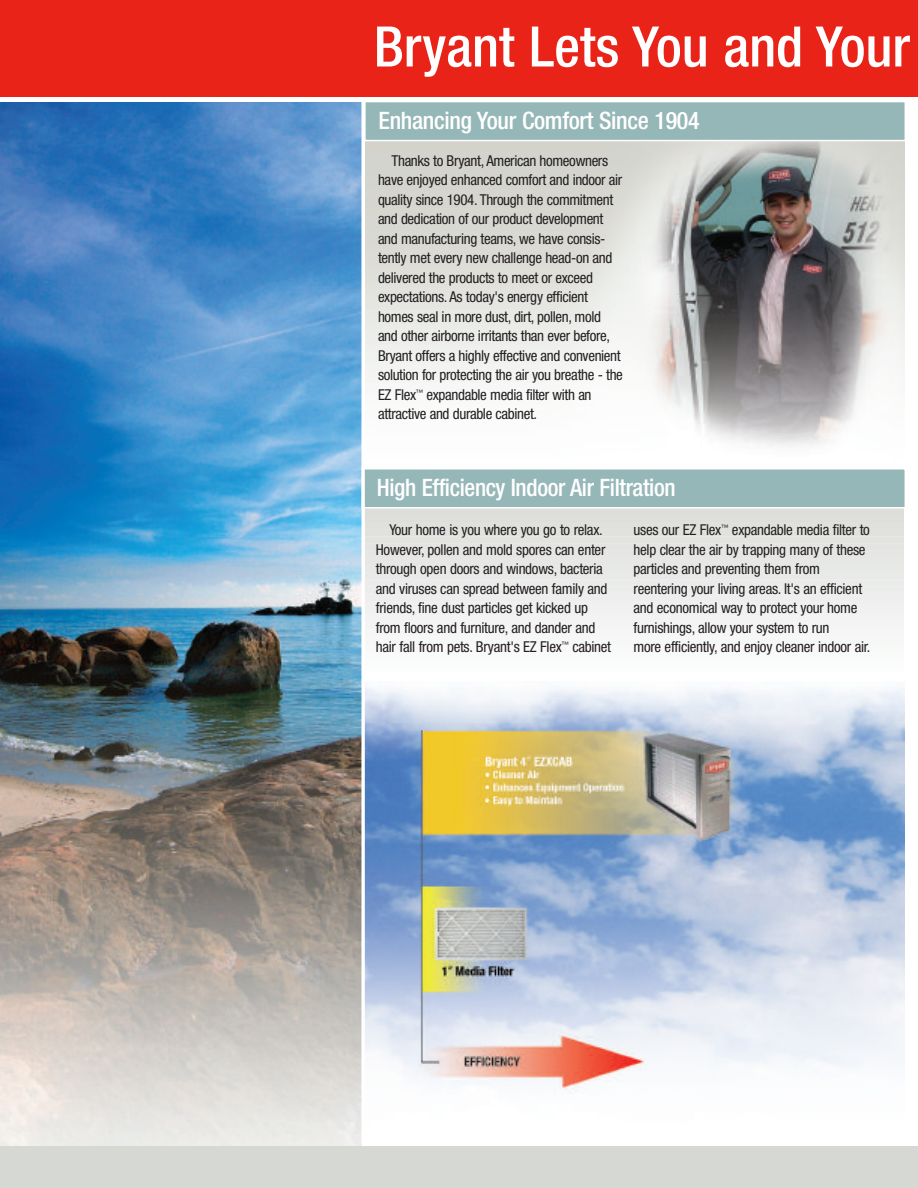
<style>
.page{position:relative;width:918px;height:1188px;background:#fff}
.page>*{position:absolute;margin:0;border:0;box-sizing:border-box;transform-origin:0 0}
.t1{font:500 condensed 55.95px "Helvetica Neue";color:#fff}
.t2{font:500 condensed 24px "Helvetica Neue";letter-spacing:-.015em;color:#fff}
.t3{font:condensed 15px/19.5px "Helvetica Neue";letter-spacing:-.025em;color:#231f20}
</style>
<div class="page">
<img style="left:0;top:103px;width:361px;height:1043px">
<svg style="left:365px;top:508px;width:538px;height:4px;background:#e1e2de"></svg>
<div style="left:363px;top:512px;width:540px;height:12px;background:#dedfdc"></div>
<div style="left:363px;top:520px;width:540px;height:12px;background:#e0e0dd"></div>
<div style="left:363px;top:527px;width:540px;height:12px;background:#e1e2df"></div>
<div style="left:363px;top:534px;width:540px;height:12px;background:#e3e3e0"></div>
<div style="left:363px;top:541px;width:540px;height:12px;background:#e4e4e2"></div>
<div style="left:363px;top:548px;width:540px;height:12px;background:#e6e6e4"></div>
<div style="left:363px;top:555px;width:540px;height:12px;background:#e7e7e5"></div>
<div style="left:363px;top:563px;width:540px;height:12px;background:#e7e9e6"></div>
<div style="left:363px;top:570px;width:540px;height:12px;background:#e8eae8"></div>
<div style="left:363px;top:577px;width:540px;height:12px;background:#eaebea"></div>
<div style="left:363px;top:584px;width:540px;height:12px;background:#ebedeb"></div>
<div style="left:363px;top:591px;width:540px;height:12px;background:#edeeed"></div>
<div style="left:363px;top:599px;width:540px;height:11px;background:#eff0ef"></div>
<div style="left:363px;top:606px;width:540px;height:12px;background:#f0f1f0"></div>
<div style="left:363px;top:613px;width:540px;height:12px;background:#f2f3f2"></div>
<div style="left:363px;top:620px;width:540px;height:12px;background:#f3f4f3"></div>
<div style="left:363px;top:627px;width:540px;height:12px;background:#f5f6f5"></div>
<div style="left:363px;top:634px;width:540px;height:12px;background:#f6f7f7"></div>
<div style="left:363px;top:642px;width:540px;height:11px;background:#f8f8f7"></div>
<div style="left:363px;top:649px;width:540px;height:12px;background:#f9fafa"></div>
<div style="left:363px;top:656px;width:540px;height:12px;background:#fbfbfb"></div>
<img style="left:365px;top:685px;width:539px;height:406px">
<div style="left:0;top:0;width:918px;height:97px;background:#e92317"></div>
<img style="left:366px;top:141px;width:538px;height:305px">
<div style="left:365px;top:102px;width:540px;height:39px;background:#96b7b8"></div>
<div style="left:364px;top:101px;width:542px;height:40px;border:2px solid #fff"></div>
<div style="left:362px;top:469px;width:543px;height:39px;background:#96b7b8"></div>
<div style="left:362px;top:468px;width:544px;height:40px;border:2px solid #fff"></div>
<div style="left:0;top:1146px;width:918px;height:42px;background:#d6d8d4"></div>
<svg style="left:361px;top:101px;width:4px;height:1042px"></svg>
<h1 class="t1" style="left:374px;top:27px;width:538px">Bryant Lets You and Your</h1>
<h2 class="t2" style="left:379px;top:112px;width:323px">Enhancing Your Comfort Since 1904</h2>
<p class="t3" style="left:378px;top:152px;width:246px;text-indent:14px">Thanks to Bryant, American homeowners have enjoyed enhanced comfort and indoor air quality since 1904. Through the commitment and dedication of our product development and manufacturing teams, we have consis&shy;tently met every new challenge head-on and delivered the products to meet or exceed expectations. As today's energy efficient homes seal in more dust, dirt, pollen, mold and other airborne irritants than ever before, Bryant offers a highly effective and convenient solution for protecting the air you breathe - the EZ Flex<sup>™</sup> expandable media filter with an attractive and durable cabinet.</p>
<h2 class="t2" style="left:377px;top:479px;width:300px">High Efficiency Indoor Air Filtration</h2>
<p class="t3" style="left:376px;top:521px;width:237px;text-indent:14px">Your home is you where you go to relax.<br>However, pollen and mold spores can enter through open doors and windows, bacteria and viruses can spread between family and friends, fine dust particles get kicked up from floors and furniture, and dander and hair fall from pets. Bryant's EZ Flex<sup>™</sup> cabinet</p>
<p class="t3" style="left:634px;top:521px;width:239px">uses our EZ Flex<sup>™</sup> expandable media filter to help clear the air by trapping many of these particles and preventing them from reentering your living areas. It's an efficient and economical way to protect your home furnishings, allow your system to run<br>more efficiently, and enjoy cleaner indoor air.</p>
</div>
